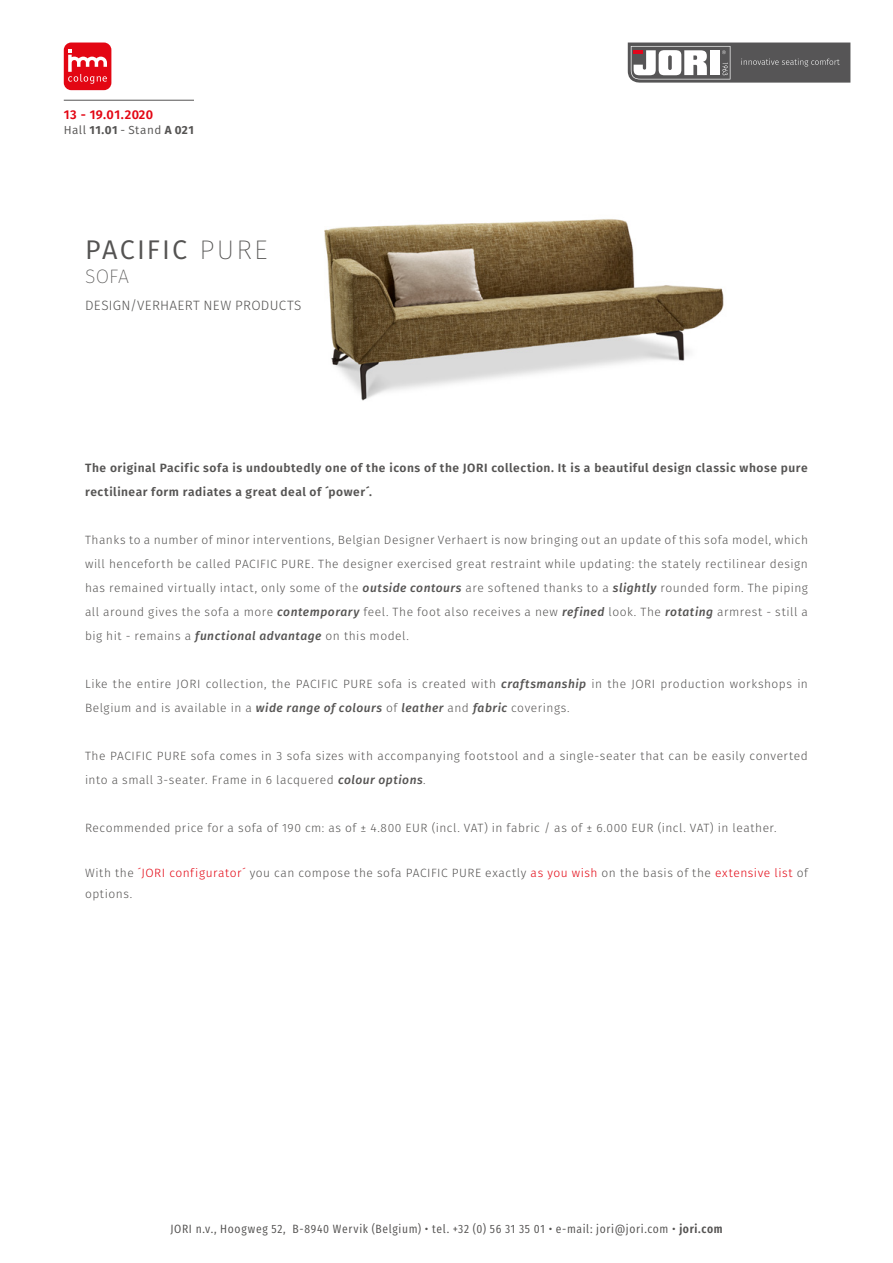
<style>
.page{position:relative;width:893px;height:1263px;background:#fff}
.page>*{position:absolute;margin:0;border:0;box-sizing:border-box;transform-origin:0 0}
.t1{font:27px "Fira Sans";letter-spacing:.075em;color:#545352}
.t2{font:200 19.5px "Fira Sans";color:#545352}
.t3{font:300 13.5px "Fira Sans";letter-spacing:.02em;color:#545352}
.t4{font:600 12.75px "Fira Sans";letter-spacing:.035em;color:#e30613}
.t5{font:300 12px/24px "Fira Sans";letter-spacing:.045em;color:#555453}
.t6{font:600 12px/24px "Fira Sans";letter-spacing:.045em;color:#555453}
.t7{font:12px "Fira Sans Condensed";letter-spacing:.055em;color:#555453}
.t8{font:11.7px "Fira Sans";letter-spacing:.04em;color:#555453}
.s1{font-weight:700}
.s2{font-weight:200}
.s3{font-weight:500;font-style:italic}
.s4{color:#e30613}
.s5{font-weight:600}
</style>
<div class="page">
<div style="left:64px;top:43px;width:47px;height:47px;background:#e30613;border-radius:7px"></div>
<svg style="left:68px;top:49px;width:39px;height:35px"></svg>
<hr style="left:64px;top:100px;width:130px;height:1px;background:#555453">
<svg style="left:628px;top:43px;width:222px;height:40px"></svg>
<img style="left:324px;top:219px;width:400px;height:182px">
<p class="t4" style="left:64px;top:104px;width:91px">13 - 19.01.2020</p>
<p class="t8" style="left:64px;top:121px;width:132px">Hall <span class="s1">11.01</span> - Stand <span class="s1">A 021</span></p>
<h1 class="t1" style="left:85px;top:230px;width:184px">PACIFIC <span class="s2">PURE</span></h1>
<h2 class="t2" style="left:85px;top:262px;width:45px">SOFA</h2>
<p class="t3" style="left:85px;top:295px;width:218px">DESIGN/VERHAERT NEW PRODUCTS</p>
<p class="t6" style="left:85px;top:455px;width:724px">The original Pacific sofa is undoubtedly one of the icons of the JORI collection. It is a beautiful design classic whose pure rectilinear form radiates a great deal of ´power´.</p>
<p class="t5" style="left:85px;top:527px;width:724px;text-align:justify">Thanks to a number of minor interventions, Belgian Designer Verhaert is now bringing out an update of this sofa model, which will henceforth be called PACIFIC PURE. The designer exercised great restraint while updating: the stately rectilinear design has remained virtually intact, only some of the <span class="s3">outside contours</span> are softened thanks to a <span class="s3">slightly</span> rounded form. The piping all around gives the sofa a more <span class="s3">contemporary</span> feel. The foot also receives a new <span class="s3">refined</span> look. The <span class="s3">rotating</span> armrest - still a big hit - remains a <span class="s3">functional advantage</span> on this model.</p>
<p class="t5" style="left:85px;top:671px;width:724px">Like the entire JORI collection, the PACIFIC PURE sofa is created with <span class="s3">craftsmanship</span> in the JORI production workshops in<br>Belgium and is available in a <span class="s3">wide range of colours</span> of <span class="s3">leather</span> and <span class="s3">fabric</span> coverings.</p>
<p class="t5" style="left:85px;top:743px;width:724px">The PACIFIC PURE sofa comes in 3 sofa sizes with accompanying footstool and a single-seater that can be easily converted into a small 3-seater. Frame in 6 lacquered <span class="s3">colour options</span>.</p>
<p class="t5" style="left:85px;top:815px;width:693px">Recommended price for a sofa of 190 cm: as of ± 4.800 EUR (incl. VAT) in fabric / as of ± 6.000 EUR (incl. VAT) in leather.</p>
<p class="t5" style="left:85px;top:862px;width:724px;line-height:21px">With the <span class="s4">´JORI configurator´</span> you can compose the sofa PACIFIC PURE exactly <span class="s4">as you wish</span> on the basis of the <span class="s4">extensive list</span> of options.</p>
<p class="t7" style="left:170px;top:1218px;width:554px">JORI n.v., Hoogweg 52, B-8940 Wervik (Belgium) • tel. +32 (0) 56 31 35 01 • e-mail: jori@jori.com • <span class="s5">jori.com</span></p>
</div>
